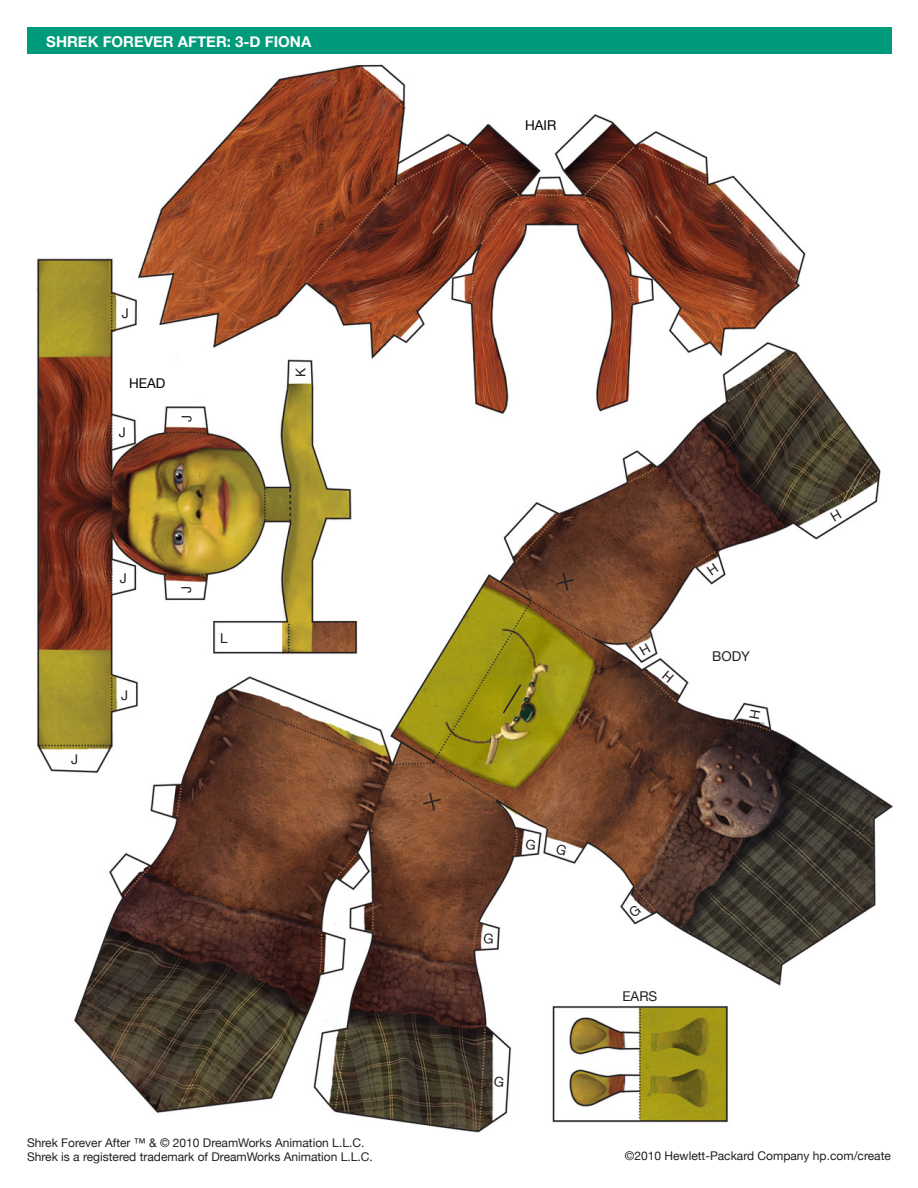
<style>
.page{position:relative;width:918px;height:1188px;background:#fff}
.page>*{position:absolute;margin:0;border:0;box-sizing:border-box;transform-origin:0 0}
.t1{font:700 15px "Helvetica Neue";color:#fff}
.t2{font:13.5px "Helvetica Neue";color:#231f20}
.t3{font:13.5px "Helvetica Neue";color:#000}
.t4{font:12px/14.4px "Helvetica Neue";color:#231f20}
</style>
<div class="page">
<img style="left:36px;top:27px;width:857px;height:1106px">
<div style="left:27px;top:27px;width:864px;height:27px;background:#009b7a"></div>
<svg style="left:484px;top:933px;width:9px;height:11px"></svg>
<svg style="left:494px;top:1076px;width:10px;height:12px"></svg>
<svg style="left:526px;top:839px;width:10px;height:11px"></svg>
<svg style="left:556px;top:843px;width:11px;height:12px"></svg>
<svg style="left:662px;top:671px;width:12px;height:12px"></svg>
<svg style="left:749px;top:710px;width:11px;height:9px"></svg>
<svg style="left:707px;top:563px;width:12px;height:13px"></svg>
<svg style="left:639px;top:643px;width:12px;height:12px"></svg>
<svg style="left:830px;top:509px;width:12px;height:13px"></svg>
<svg style="left:628px;top:905px;width:14px;height:13px"></svg>
<p class="t1" style="left:46px;top:32px;width:267px">SHREK FOREVER AFTER: 3-D FIONA</p>
<p class="t2" style="left:122px;top:305px;width:9px">J</p>
<p class="t3" style="left:129px;top:375px;width:38px">head</p>
<p class="t2" style="left:119px;top:424px;width:9px">J</p>
<p class="t2" style="left:179px;top:422px;width:9px;rotate:-90deg">J</p>
<p class="t2" style="left:71px;top:751px;width:9px">J</p>
<p class="t2" style="left:120px;top:570px;width:9px">J</p>
<p class="t2" style="left:121px;top:687px;width:9px">J</p>
<p class="t2" style="left:178px;top:593px;width:9px;rotate:-90deg">J</p>
<p class="t2" style="left:220px;top:630px;width:9px">L</p>
<p class="t2" style="left:293px;top:377px;width:11px;rotate:-90deg">K</p>
<p class="t4" style="left:27px;top:1135px;width:347px">Shrek Forever After ™ &amp; © 2010 DreamWorks Animation L.L.C.<br>Shrek is a registered trademark of DreamWorks Animation L.L.C.</p>
<p class="t3" style="left:525px;top:117px;width:33px">hair</p>
<p class="t2" style="left:712px;top:648px;width:39px">body</p>
<p class="t2" style="left:622px;top:988px;width:10px">EAR</p>
<p class="t2" style="left:649px;top:988px;width:10px">S</p>
<p class="t4" style="left:625px;top:1148px;width:268px">©2010 H ewlett-Packard Company hp.com/create</p>
</div>
